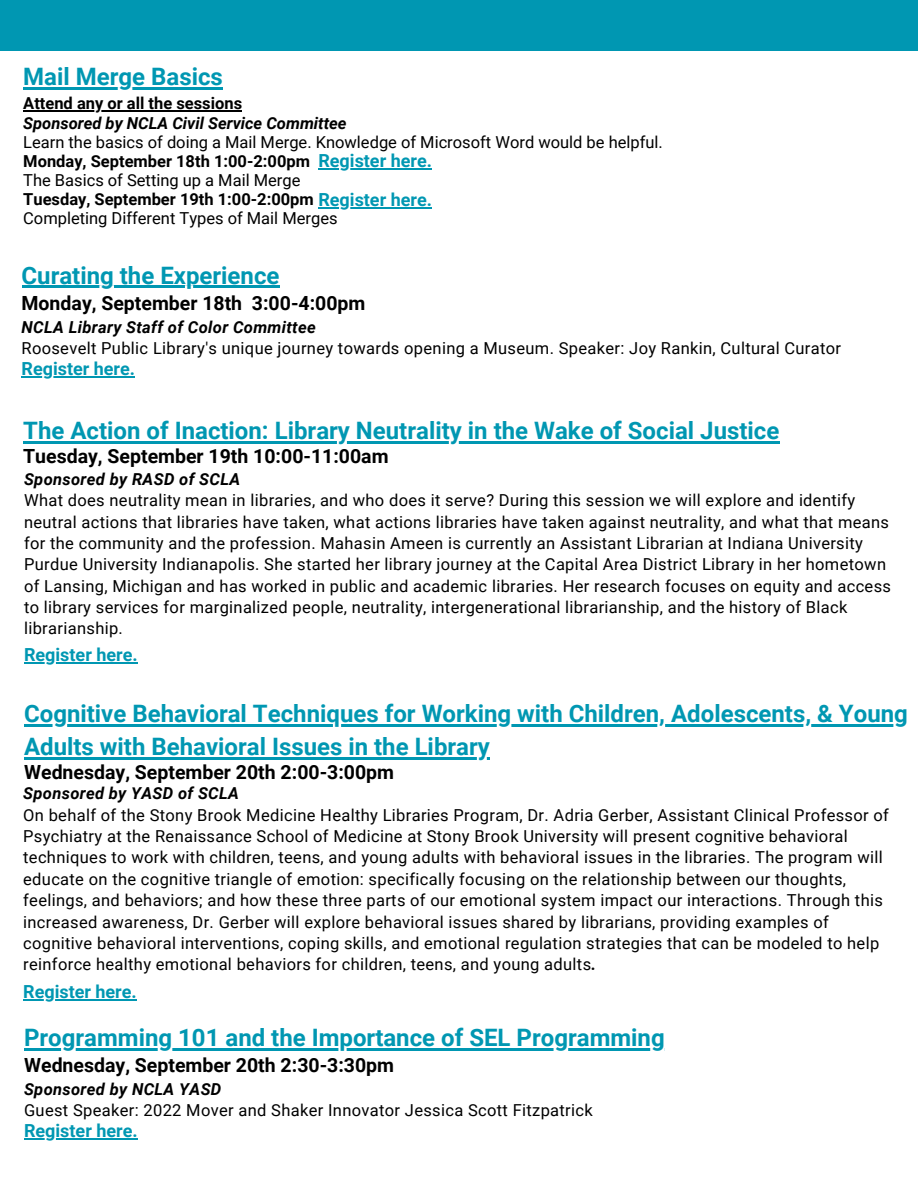
<style>
.page{position:relative;width:918px;height:1188px;background:#fff}
.page>*{position:absolute;margin:0;border:0;box-sizing:border-box;transform-origin:0 0}
.t1{font:700 24px/32.7px "Roboto";color:#0097b2}
.t2{font:700 19.5px "Roboto";color:#000}
.t3{font:700 18px "Roboto";color:#0097b2}
.t4{font:16.5px/21.3px "Roboto";letter-spacing:.02em;color:#000}
.t5{font:16.5px "Roboto";color:#000}
.t6{font:700 16.5px "Roboto";color:#000}
.t7{font:italic 700 16.5px "Roboto";letter-spacing:.02em;color:#000}
.t8{font:italic 700 16.5px "Roboto";color:#000}
.s1{font-size:18px;color:#0097b2}
.s2{font-weight:700;font-style:italic}
</style>
<div class="page">
<hr style="left:24px;top:725px;width:884px;height:2px;background:#0097b2">
<hr style="left:24px;top:757px;width:466px;height:2px;background:#0097b2">
<hr style="left:23px;top:999px;width:114px;height:1px;background:#0097b2">
<hr style="left:23px;top:442px;width:756px;height:2px;background:#0097b2">
<hr style="left:24px;top:662px;width:114px;height:1px;background:#0097b2">
<div style="left:0;top:0;width:918px;height:50px;background:#0097b2"></div>
<hr style="left:24px;top:1048px;width:641px;height:2px;background:#0097b2">
<hr style="left:24px;top:1138px;width:114px;height:1px;background:#0097b2">
<hr style="left:23px;top:88px;width:200px;height:2px;background:#0097b2">
<hr style="left:23px;top:111px;width:219px;height:1px;background:#000">
<hr style="left:318px;top:168px;width:114px;height:1px;background:#0097b2">
<hr style="left:318px;top:207px;width:114px;height:1px;background:#0097b2">
<hr style="left:22px;top:286px;width:258px;height:2px;background:#0097b2">
<hr style="left:22px;top:376px;width:113px;height:1px;background:#0097b2">
<p class="t1" style="left:23px;top:61px;width:201px">Mail Merge Basics</p>
<p class="t6" style="left:23px;top:94px;width:220px">Attend any or all the sessions</p>
<p class="t8" style="left:23px;top:113px;width:325px">Sponsored by NCLA Civil Service Committee</p>
<p class="t5" style="left:23px;top:132px;width:641px">Learn the basics of doing a Mail Merge. Knowledge of Microsoft Word would be helpful.</p>
<p class="t6" style="left:23px;top:152px;width:288px">Monday, September 18th 1:00-2:00pm</p>
<p class="t5" style="left:23px;top:171px;width:279px">The Basics of Setting up a Mail Merge</p>
<p class="t6" style="left:23px;top:190px;width:410px">Tuesday, September 19th 1:00-2:00pm <span class="s1">Register here.</span></p>
<p class="t5" style="left:23px;top:209px;width:316px">Completing Different Types of Mail Merges</p>
<p class="t3" style="left:318px;top:151px;width:115px">Register here.</p>
<p class="t1" style="left:22px;top:259px;width:259px">Curating the Experience</p>
<p class="t7" style="left:22px;top:317px;width:296px">NCLA Library Staff of Color Committee</p>
<p class="t4" style="left:22px;top:338px;width:821px">Roosevelt Public Library's unique journey towards opening a Museum. Speaker: Joy Rankin, Cultural Curator</p>
<p class="t2" style="left:22px;top:292px;width:345px">Monday, September 18th 3:00-4:00pm</p>
<p class="t3" style="left:22px;top:358px;width:115px">Register here.</p>
<p class="t1" style="left:23px;top:415px;width:758px">The Action of Inaction: Library Neutrality in the Wake of Social Justice</p>
<p class="t7" style="left:24px;top:470px;width:218px">Sponsored by RASD of SCLA</p>
<p class="t4" style="left:24px;top:490px;width:868px">What does neutrality mean in libraries, and who does it serve? During this session we will explore and identify neutral actions that libraries have taken, what actions libraries have taken against neutrality, and what that means for the community and the profession. Mahasin Ameen is currently an Assistant Librarian at Indiana University Purdue University Indianapolis. She started her library journey at the Capital Area District Library in her hometown of Lansing, Michigan and has worked in public and academic libraries. Her research focuses on equity and access to library services for marginalized people, neutrality, intergenerational librarianship, and the history of Black librarianship.</p>
<p class="t2" style="left:23px;top:445px;width:367px">Tuesday, September 19th 10:00-11:00am</p>
<p class="t3" style="left:24px;top:644px;width:115px">Register here.</p>
<p class="t1" style="left:24px;top:698px;width:885px">Cognitive Behavioral Techniques for Working with Children, Adolescents, &amp; Young<br>Adults with Behavioral Issues in the Library</p>
<p class="t7" style="left:23px;top:784px;width:217px">Sponsored by YASD of SCLA</p>
<p class="t4" style="left:23px;top:804px;width:867px">On behalf of the Stony Brook Medicine Healthy Libraries Program, Dr. Adria Gerber, Assistant Clinical Professor of Psychiatry at the Renaissance School of Medicine at Stony Brook University will present cognitive behavioral techniques to work with children, teens, and young adults with behavioral issues in the libraries. The program will educate on the cognitive triangle of emotion: specifically focusing on the relationship between our thoughts, feelings, and behaviors; and how these three parts of our emotional system impact our interactions. Through this increased awareness, Dr. Gerber will explore behavioral issues shared by librarians, providing examples of cognitive behavioral interventions, coping skills, and emotional regulation strategies that can be modeled to help reinforce healthy emotional behaviors for children, teens, and young adults<span class="s2">.</span></p>
<p class="t2" style="left:24px;top:761px;width:372px">Wednesday, September 20th 2:00-3:00pm</p>
<p class="t3" style="left:23px;top:981px;width:115px">Register here.</p>
<p class="t1" style="left:24px;top:1021px;width:642px">Programming 101 and the Importance of SEL Programming</p>
<p class="t7" style="left:24px;top:1079px;width:199px">Sponsored by NCLA YASD</p>
<p class="t4" style="left:24px;top:1100px;width:570px">Guest Speaker: 2022 Mover and Shaker Innovator Jessica Scott Fitzpatrick</p>
<p class="t2" style="left:24px;top:1054px;width:372px">Wednesday, September 20th 2:30-3:30pm</p>
<p class="t3" style="left:24px;top:1120px;width:115px">Register here.</p>
</div>
